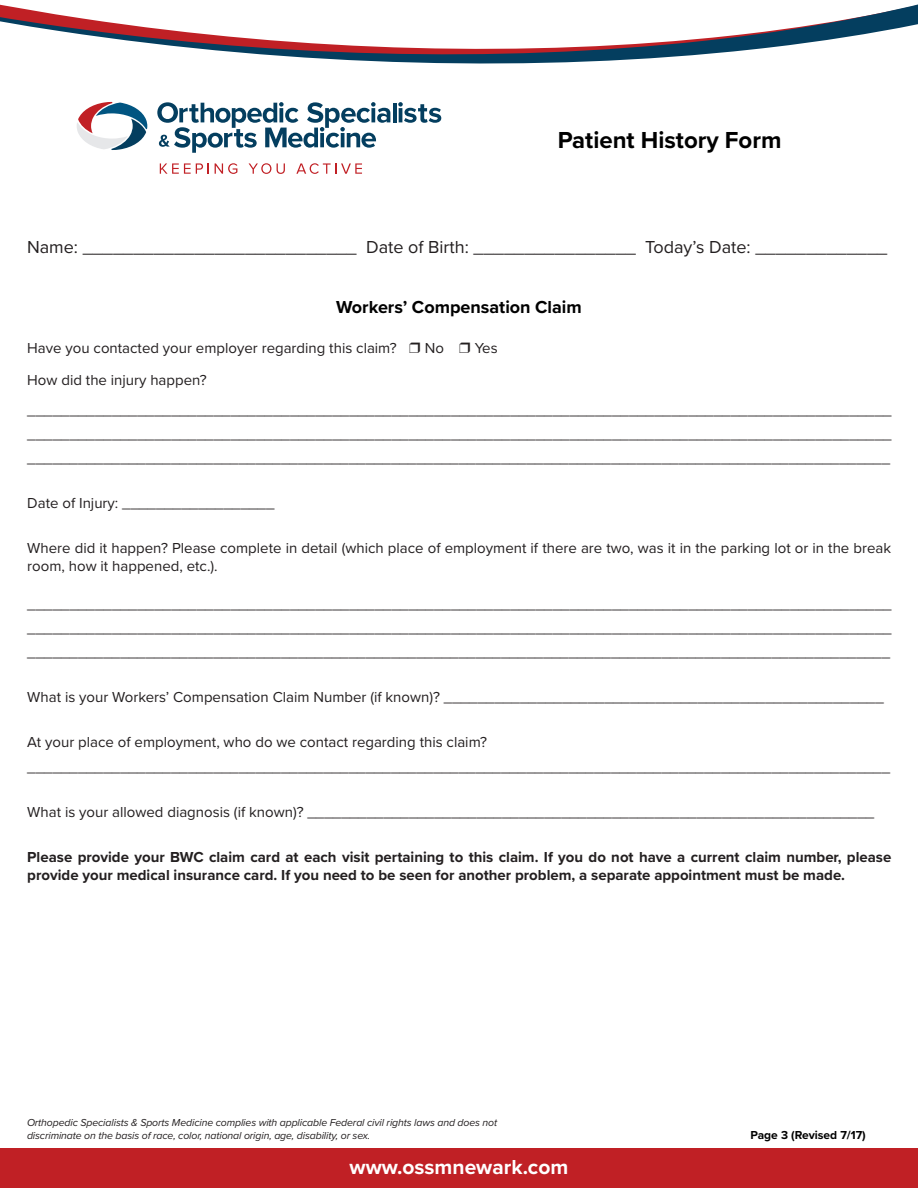
<style>
.page{position:relative;width:918px;height:1188px;background:#fff}
.page>*{position:absolute;margin:0;border:0;box-sizing:border-box;transform-origin:0 0}
.t1{font:700 24px "Proxima Nova";color:#000}
.t2{font:700 21px "Proxima Nova";color:#fff}
.t3{font:18px "Proxima Nova";color:#231f20}
.t4{font:700 18px "Proxima Nova";color:#000}
.t5{font:15px/24px "Proxima Nova";color:#231f20}
.t6{font:700 15px/18px "Proxima Nova";color:#231f20}
.t7{font:700 12px "Proxima Nova";color:#000}
.t8{font:italic 10.5px/12.6px "Proxima Nova";letter-spacing:-.01em;color:#231f20}
</style>
<div class="page">
<svg style="left:0;top:4px;width:918px;height:170px"></svg>
<svg style="left:160px;top:163px;width:49px;height:11px"></svg>
<svg style="left:215px;top:163px;width:22px;height:11px"></svg>
<svg style="left:249px;top:163px;width:22px;height:11px"></svg>
<svg style="left:277px;top:163px;width:8px;height:11px"></svg>
<svg style="left:296px;top:163px;width:66px;height:11px"></svg>
<hr style="left:393px;top:103px;width:3px;height:19px;background:#043e5f">
<svg style="left:398px;top:102px;width:43px;height:21px"></svg>
<svg style="left:157px;top:102px;width:233px;height:51px"></svg>
<svg style="left:77px;top:102px;width:70px;height:48px"></svg>
<div style="left:0;top:1149px;width:918px;height:39px;background:#c02025"></div>
<h1 class="t1" style="left:558px;top:130px;width:225px">Patient History Form</h1>
<p class="t3" style="left:27px;top:239px;width:862px">Name: ___________________________ Date of Birth: ________________ Today’s Date: _____________</p>
<p class="t4" style="left:336px;top:300px;width:247px">Workers’ Compensation Claim</p>
<p class="t5" style="left:27px;top:333px;width:866px;line-height:31.2px">Have you contacted your employer regarding this claim? ❒ No ❒ Yes<br>How did the injury happen? ______________________________________________________________________________________________________</p>
<p class="t5" style="left:27px;top:423px;width:866px">______________________________________________________________________________________________________ ______________________________________________________________________________________________________</p>
<p class="t5" style="left:27px;top:492px;width:249px">Date of Injury: __________________</p>
<p class="t5" style="left:27px;top:540px;width:865px;line-height:18px">Where did it happen? Please complete in detail (which place of employment if there are two, was it in the parking lot or in the break room, how it happened, etc.).</p>
<p class="t5" style="left:27px;top:593px;width:866px;text-align:justify">______________________________________________________________________________________________________ ______________________________________________________________________________________________________ ______________________________________________________________________________________________________</p>
<p class="t5" style="left:27px;top:686px;width:858px">What is your Workers’ Compensation Claim Number (if known)? ____________________________________________________</p>
<p class="t5" style="left:27px;top:730px;width:864px;line-height:24.8px">At your place of employment, who do we contact regarding this claim? ______________________________________________________________________________________________________</p>
<p class="t5" style="left:27px;top:800px;width:849px">What is your allowed diagnosis (if known)? ___________________________________________________________________</p>
<p class="t6" style="left:27px;top:848px;width:866px">Please provide your BWC claim card at each visit pertaining to this claim. If you do not have a current claim number, please provide your medical insurance card. If you need to be seen for another problem, a separate appointment must be made.</p>
<p class="t8" style="left:27px;top:1117px;width:472px">Orthopedic Specialists &amp; Sports Medicine complies with applicable Federal civil rights laws and does not discriminate on the basis of race, color, national origin, age, disability, or sex.</p>
<h2 class="t2" style="left:350px;top:1159px;width:220px">www.ossmnewark.com</h2>
<p class="t7" style="left:751px;top:1129px;width:117px">Page 3 (Revised 7/17)</p>
</div>
